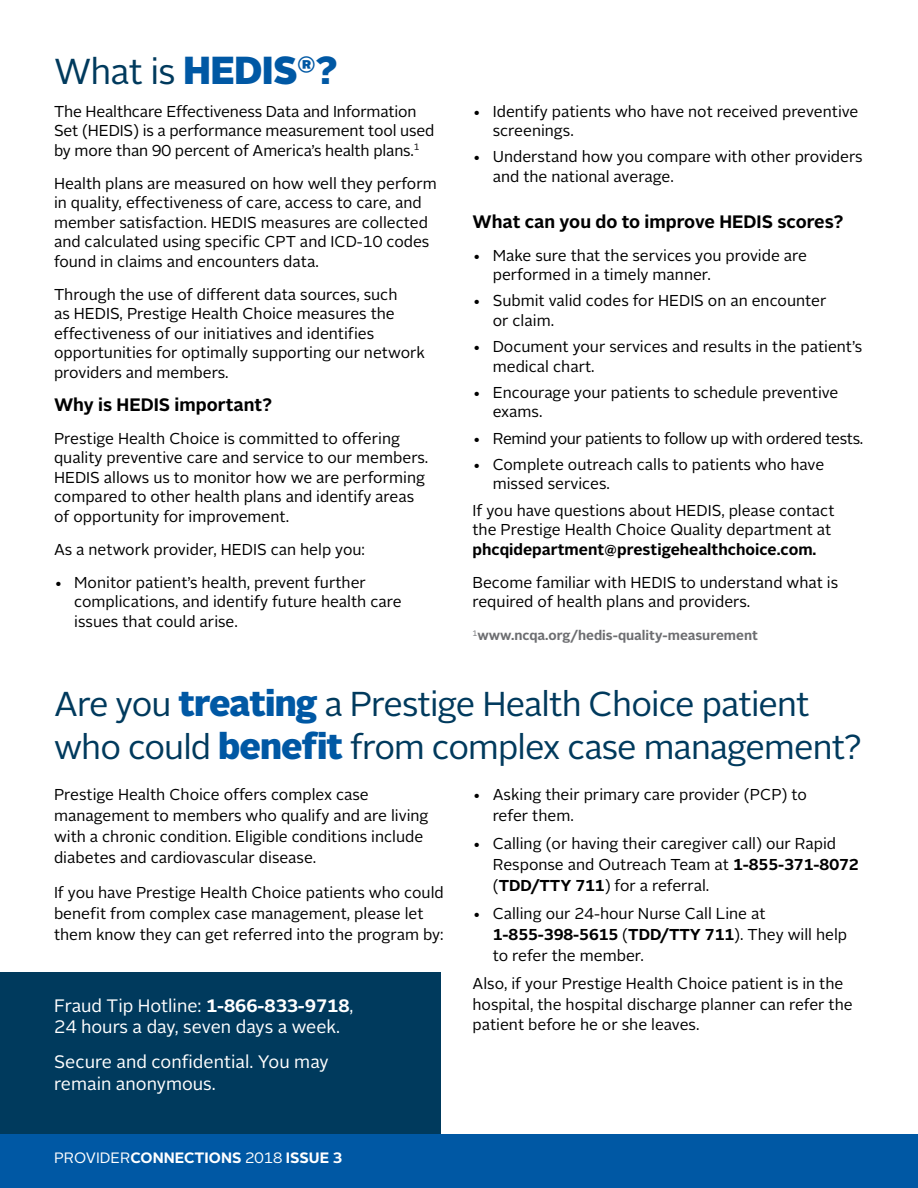
<style>
.page{position:relative;width:918px;height:1188px;background:#fff}
.page>*{position:absolute;margin:0;border:0;box-sizing:border-box;transform-origin:0 0}
.t1{font:36px "Alright Sans";letter-spacing:-.02em;color:#003a5d}
.t2{font:34.5px/43.2px "Alright Sans";letter-spacing:-.025em;color:#003a5d}
.t3{font:18px/21.6px "Alright Sans";color:#fff}
.t4{font:700 18px "Alright Sans";color:#000}
.t5{font:15.75px/19.5px "Alright Sans";color:#000}
.t6{font:15.75px "Alright Sans";letter-spacing:-.02em;color:#000}
.t7{font:700 15.75px "Alright Sans";color:#000}
.t8{font:700 15px "Alright Sans";color:#fff}
.t9{font:700 13.5px "Alright Sans";color:#6d6e71}
.s1{font-weight:900;font-size:39px;color:#0058a4}
.s2{font-weight:900;font-size:36px;color:#0058a4}
.s3{font-weight:700}
.s4{font-weight:400}
</style>
<div class="page">
<div style="left:0;top:972px;width:441px;height:169px;background:#003a5d"></div>
<div style="left:0;top:1134px;width:918px;height:54px;background:#0058a4"></div>
<h1 class="t1" style="left:54px;top:47px;width:285px">What is <span class="s1">HEDIS</span><sup>®</sup><span class="s1">?</span></h1>
<p class="t5" style="left:54px;top:102px;width:382px">The Healthcare Effectiveness Data and Information<br>Set (HEDIS) is a performance measurement tool used by more than 90 percent of America’s health plans.<sup>1</sup></p>
<p class="t5" style="left:54px;top:174px;width:384px">Health plans are measured on how well they perform in quality, effectiveness of care, access to care, and member satisfaction. HEDIS measures are collected and calculated using specific CPT and ICD-10 codes found in claims and encounters data.</p>
<p class="t5" style="left:54px;top:285px;width:373px">Through the use of different data sources, such<br>as HEDIS, Prestige Health Choice measures the effectiveness of our initiatives and identifies opportunities for optimally supporting our network providers and members.</p>
<p class="t4" style="left:54px;top:392px;width:220px">Why is HEDIS important?</p>
<p class="t5" style="left:54px;top:429px;width:376px">Prestige Health Choice is committed to offering quality preventive care and service to our members.<br>HEDIS allows us to monitor how we are performing compared to other health plans and identify areas of opportunity for improvement.</p>
<p class="t5" style="left:54px;top:540px;width:313px">As a network provider, HEDIS can help you:</p>
<p class="t5" style="left:74px;top:573px;width:329px;text-indent:-20px">• Monitor patient’s health, prevent further complications, and identify future health care issues that could arise.</p>
<p class="t5" style="left:493px;top:102px;width:367px;text-indent:-20px">• Identify patients who have not received preventive screenings.</p>
<p class="t5" style="left:493px;top:147px;width:371px;text-indent:-20px">• Understand how you compare with other providers and the national average.</p>
<p class="t4" style="left:472px;top:209px;width:372px">What can you do to improve HEDIS scores?</p>
<p class="t5" style="left:493px;top:246px;width:316px;text-indent:-20px">• Make sure that the services you provide are performed in a timely manner.</p>
<p class="t5" style="left:493px;top:291px;width:335px;text-indent:-20px">• Submit valid codes for HEDIS on an encounter or claim.</p>
<p class="t5" style="left:493px;top:337px;width:371px;text-indent:-20px">• Document your services and results in the patient’s medical chart.</p>
<p class="t5" style="left:493px;top:383px;width:347px;text-indent:-20px">• Encourage your patients to schedule preventive exams.</p>
<p class="t6" style="left:472px;top:428px;width:392px">• Remind your patients to follow up with ordered tests.</p>
<p class="t5" style="left:493px;top:455px;width:333px;text-indent:-20px">• Complete outreach calls to patients who have missed services.</p>
<p class="t5" style="left:472px;top:501px;width:364px">If you have questions about HEDIS, please contact the Prestige Health Choice Quality department at</p>
<p class="t7" style="left:472px;top:538px;width:345px">phcqidepartment@prestigehealthchoice.com.</p>
<p class="t5" style="left:472px;top:573px;width:367px">Become familiar with HEDIS to understand what is required of health plans and providers.</p>
<p class="t9" style="left:472px;top:626px;width:287px"><sup>1</sup>www.ncqa.org/hedis-quality-measurement</p>
<h2 class="t2" style="left:54px;top:683px;width:810px">Are you <span class="s2">treating</span> a Prestige Health Choice patient who could <span class="s2">benefit</span> from complex case management?</h2>
<p class="t5" style="left:54px;top:785px;width:376px;line-height:21px">Prestige Health Choice offers complex case management to members who qualify and are living with a chronic condition. Eligible conditions include diabetes and cardiovascular disease.</p>
<p class="t5" style="left:54px;top:882px;width:391px;line-height:21px">If you have Prestige Health Choice patients who could benefit from complex case management, please let them know they can get referred into the program by:</p>
<p class="t5" style="left:493px;top:785px;width:316px;line-height:21px;text-indent:-20px">• Asking their primary care provider (PCP) to refer them.</p>
<p class="t5" style="left:493px;top:833px;width:367px;line-height:21px;text-indent:-20px">• Calling (or having their caregiver call) our Rapid<br>Response and Outreach Team at <span class="s3">1-855-371-8072 </span>(<span class="s3">TDD/TTY 711</span>) for a referral.</p>
<p class="t5" style="left:493px;top:903px;width:356px;line-height:21px;text-indent:-20px">• Calling our 24-hour Nurse Call Line at<br><span class="s3">1-855-398-5615</span> (<span class="s3">TDD/TTY 711</span>). They will help to refer the member.</p>
<p class="t5" style="left:472px;top:973px;width:382px;line-height:21px">Also, if your Prestige Health Choice patient is in the hospital, the hospital discharge planner can refer the patient before he or she leaves.</p>
<p class="t3" style="left:54px;top:995px;width:301px">Fraud Tip Hotline: <span class="s3">1-866-833-9718</span>,<br>24 hours a day, seven days a week.</p>
<p class="t3" style="left:54px;top:1052px;width:276px">Secure and confidential. You may remain anonymous.</p>
<p class="t8" style="left:54px;top:1148px;width:290px"><span class="s4">PROVIDER</span>CONNECTIONS <span class="s4">2018</span> ISSUE 3</p>
</div>
